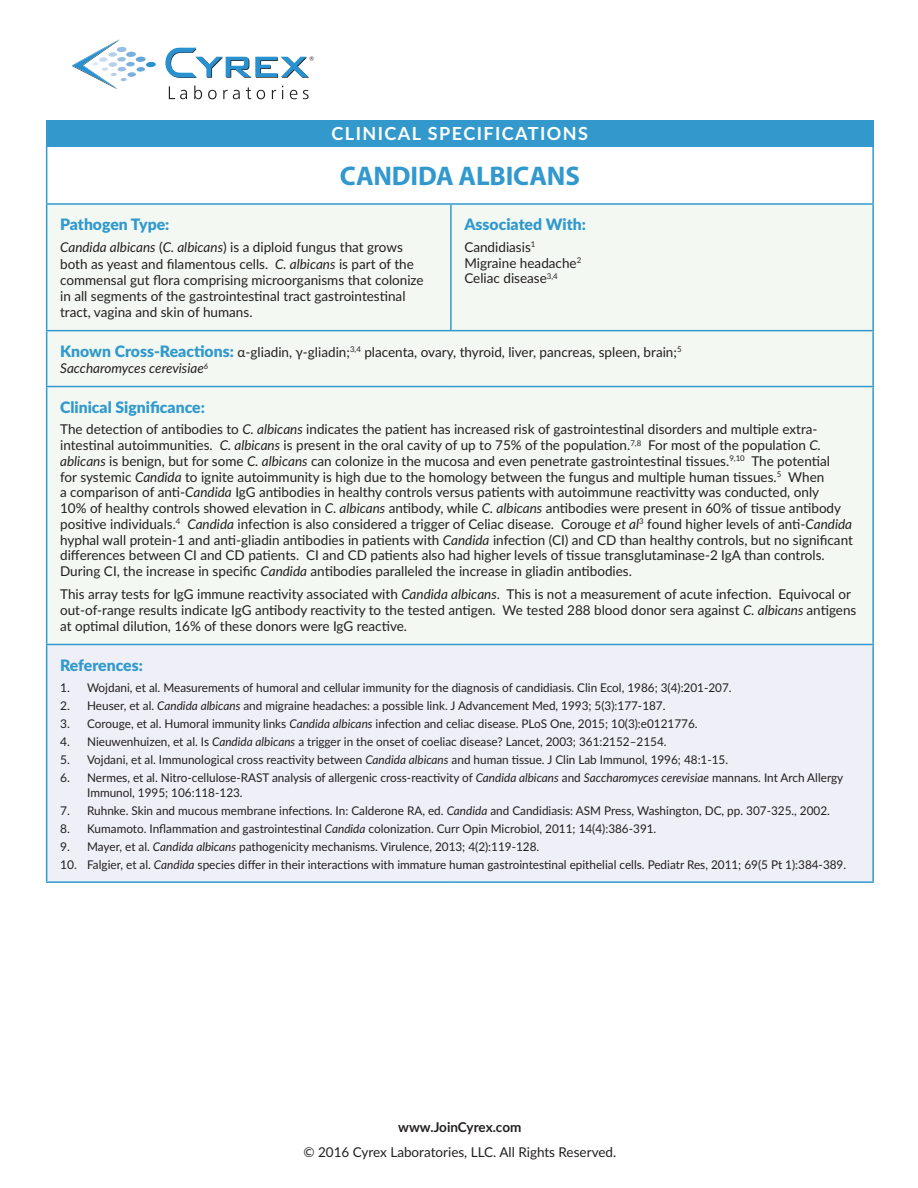
<style>
.page{position:relative;width:918px;height:1188px;background:#fff}
.page>*{position:absolute;margin:0;border:0;box-sizing:border-box;transform-origin:0 0}
.headline{font:700 27px "Myriad Pro";letter-spacing:-.005em;color:#3199cd}
.t1{font:700 18px "Lato";letter-spacing:.08em;color:#fff}
.subhead{font:900 15.75px "Lato";color:#3199cd}
.Body_Text{font:13.5px/15.8px "Lato";color:#231f20}
.subhead-2{font:13.5px/16.2px "Lato";color:#231f20}
.t2{font:700 13.5px "Lato";letter-spacing:-.005em;color:#231f20}
.t3{font:12px/15px "Lato";color:#231f20}
.s1{font-style:italic}
.s2{font-weight:900;font-size:15.75px;color:#3199cd}
</style>
<div class="page">
<svg style="left:169px;top:86px;width:18px;height:13px"></svg>
<svg style="left:194px;top:85px;width:8px;height:14px"></svg>
<svg style="left:208px;top:90px;width:9px;height:9px"></svg>
<svg style="left:223px;top:90px;width:17px;height:9px"></svg>
<svg style="left:246px;top:87px;width:5px;height:12px"></svg>
<svg style="left:257px;top:90px;width:8px;height:9px"></svg>
<svg style="left:272px;top:90px;width:4px;height:9px"></svg>
<svg style="left:290px;top:90px;width:7px;height:9px"></svg>
<svg style="left:303px;top:90px;width:6px;height:9px"></svg>
<svg style="left:72px;top:39px;width:84px;height:50px"></svg>
<svg style="left:165px;top:48px;width:149px;height:30px"></svg>
<div style="left:46px;top:120px;width:828px;height:27px;background:#39c"></div>
<div style="left:47px;top:205px;width:825px;height:439px;background:#f3f9f2"></div>
<div style="left:47px;top:644px;width:826px;height:238px;background:#eff0f7"></div>
<hr style="left:46px;top:147px;width:1px;height:56px;background:#3199cd">
<hr style="left:872px;top:147px;width:2px;height:56px;background:#3199cd">
<hr style="left:46px;top:331px;width:1px;height:55px;background:#3199cd">
<hr style="left:872px;top:331px;width:2px;height:55px;background:#3199cd">
<hr style="left:46px;top:645px;width:1px;height:236px;background:#3199cd">
<hr style="left:872px;top:645px;width:2px;height:236px;background:#3199cd">
<hr style="left:46px;top:881px;width:405px;height:2px;background:#3199cd">
<hr style="left:451px;top:881px;width:423px;height:2px;background:#3199cd">
<hr style="left:46px;top:386px;width:405px;height:1px;background:#3199cd">
<hr style="left:46px;top:387px;width:1px;height:257px;background:#3199cd">
<hr style="left:451px;top:386px;width:423px;height:1px;background:#3199cd">
<hr style="left:872px;top:387px;width:2px;height:257px;background:#3199cd">
<hr style="left:46px;top:644px;width:405px;height:1px;background:#3199cd">
<hr style="left:451px;top:644px;width:423px;height:1px;background:#3199cd">
<hr style="left:46px;top:203px;width:405px;height:2px;background:#3199cd">
<hr style="left:46px;top:205px;width:1px;height:125px;background:#3199cd">
<hr style="left:451px;top:203px;width:423px;height:2px;background:#3199cd">
<hr style="left:450px;top:205px;width:2px;height:125px;background:#3199cd">
<hr style="left:872px;top:205px;width:2px;height:125px;background:#3199cd">
<hr style="left:46px;top:330px;width:405px;height:1px;background:#3199cd">
<hr style="left:451px;top:330px;width:423px;height:1px;background:#3199cd">
<h2 class="t1" style="left:332px;top:120px;width:258px">CLINICAL SPECIFICATIONS</h2>
<p class="headline" style="left:340px;top:158px;width:242px">CANDIDA ALBICANS</p>
<p class="subhead" style="left:60px;top:213px;width:111px">Pathogen Type:</p>
<p class="Body_Text" style="left:60px;top:239px;width:365px;line-height:16.2px"><span class="s1">Candida albicans</span> (<span class="s1">C. albicans</span>) is a diploid fungus that grows both as yeast and filamentous cells. <span class="s1">C. albicans</span> is part of the commensal gut flora comprising microorganisms that colonize in all segments of the gastrointestinal tract gastrointestinal tract, vagina and skin of humans.</p>
<p class="subhead" style="left:464px;top:213px;width:123px">Associated With:</p>
<p class="Body_Text" style="left:464px;top:239px;width:118px">Candidiasis<sup>1<br></sup>Migraine headache<sup>2<br></sup>Celiac disease<sup>3,4</sup></p>
<p class="subhead-2" style="left:60px;top:343px;width:623px"><span class="s2">Known Cross-Reactions:</span> α-gliadin, γ-gliadin;<sup>3,4</sup> placenta, ovary, thyroid, liver, pancreas, spleen, brain;<sup>5<br></sup><span class="s1">Saccharomyces cerevisiae</span><sup>6</sup></p>
<p class="subhead" style="left:60px;top:395px;width:146px">Clinical Significance:</p>
<p class="Body_Text" style="left:60px;top:421px;width:794px">The detection of antibodies to <span class="s1">C. albicans</span> indicates the patient has increased risk of gastrointestinal disorders and multiple extra&shy;intestinal autoimmunities. <span class="s1">C. albicans</span> is present in the oral cavity of up to 75% of the population.<sup>7,8</sup> For most of the population <span class="s1">C. ablicans</span> is benign, but for some <span class="s1">C. albicans</span> can colonize in the mucosa and even penetrate gastrointestinal tissues.<sup>9,10</sup> The potential<br>for systemic <span class="s1">Candida</span> to ignite autoimmunity is high due to the homology between the fungus and multiple human tissues.<sup>5</sup> When<br>a comparison of anti-<span class="s1">Candida</span> IgG antibodies in healthy controls versus patients with autoimmune reactivitty was conducted, only<br>10% of healthy controls showed elevation in <span class="s1">C. albicans</span> antibody, while <span class="s1">C. albicans</span> antibodies were present in 60% of tissue antibody positive individuals.<sup>4</sup> <span class="s1">Candida</span> infection is also considered a trigger of Celiac disease. Corouge <span class="s1">et al</span><sup>3</sup> found higher levels of anti-<span class="s1">Candida </span>hyphal wall protein-1 and anti-gliadin antibodies in patients with <span class="s1">Candida</span> infection (CI) and CD than healthy controls, but no significant differences between CI and CD patients. CI and CD patients also had higher levels of tissue transglutaminase-2 IgA than controls.<br>During CI, the increase in specific <span class="s1">Candida</span> antibodies paralleled the increase in gliadin antibodies.</p>
<p class="Body_Text" style="left:60px;top:586px;width:798px">This array tests for IgG immune reactivity associated with <span class="s1">Candida albicans</span>. This is not a measurement of acute infection. Equivocal or out-of-range results indicate IgG antibody reactivity to the tested antigen. We tested 288 blood donor sera against <span class="s1">C. albicans</span> antigens at optimal dilution, 16% of these donors were IgG reactive.</p>
<p class="subhead" style="left:60px;top:653px;width:84px">References:</p>
<p class="t3" style="left:60px;top:679px;width:673px">1. Wojdani, et al. Measurements of humoral and cellular immunity for the diagnosis of candidiasis. Clin Ecol, 1986; 3(4):201-207.</p>
<p class="t3" style="left:60px;top:697px;width:607px">2. Heuser, et al. <span class="s1">Candida albicans</span> and migraine headaches: a possible link. J Advancement Med, 1993; 5(3):177-187.</p>
<p class="t3" style="left:60px;top:715px;width:639px">3. Corouge, et al. Humoral immunity links <span class="s1">Candida albicans</span> infection and celiac disease. PLoS One, 2015; 10(3):e0121776.</p>
<p class="t3" style="left:60px;top:733px;width:608px">4. Nieuwenhuizen, et al. Is <span class="s1">Candida albicans</span> a trigger in the onset of coeliac disease? Lancet, 2003; 361:2152–2154.</p>
<p class="t3" style="left:60px;top:751px;width:670px">5. Vojdani, et al. Immunological cross reactivity between <span class="s1">Candida albicans</span> and human tissue. J Clin Lab Immunol, 1996; 48:1-15.</p>
<p class="t3" style="left:87px;top:769px;width:758px;text-indent:-27px">6. Nermes, et al. Nitro-cellulose-RAST analysis of allergenic cross-reactivity of <span class="s1">Candida albicans</span> and <span class="s1">Saccharomyces cerevisiae</span> mannans. Int Arch Allergy<br>Immunol, 1995; 106:118-123.</p>
<p class="t3" style="left:60px;top:802px;width:771px">7. Ruhnke. Skin and mucous membrane infections. In: Calderone RA, ed. <span class="s1">Candida</span> and Candidiasis: ASM Press, Washington, DC, pp. 307-325., 2002.</p>
<p class="t3" style="left:60px;top:820px;width:598px">8. Kumamoto. Inflammation and gastrointestinal <span class="s1">Candida</span> colonization. Curr Opin Microbiol, 2011; 14(4):386-391.</p>
<p class="t3" style="left:60px;top:838px;width:481px">9. Mayer, et al. <span class="s1">Candida albicans</span> pathogenicity mechanisms. Virulence, 2013; 4(2):119-128.</p>
<p class="t3" style="left:60px;top:856px;width:788px">10. Falgier, et al. <span class="s1">Candida</span> species differ in their interactions with immature human gastrointestinal epithelial cells. Pediatr Res, 2011; 69(5 Pt 1):384-389.</p>
<p class="t2" style="left:398px;top:1117px;width:125px">www.JoinCyrex.com</p>
<p class="Body_Text" style="left:303px;top:1143px;width:314px">© 2016 Cyrex Laboratories, LLC. All Rights Reserved.</p>
</div>
